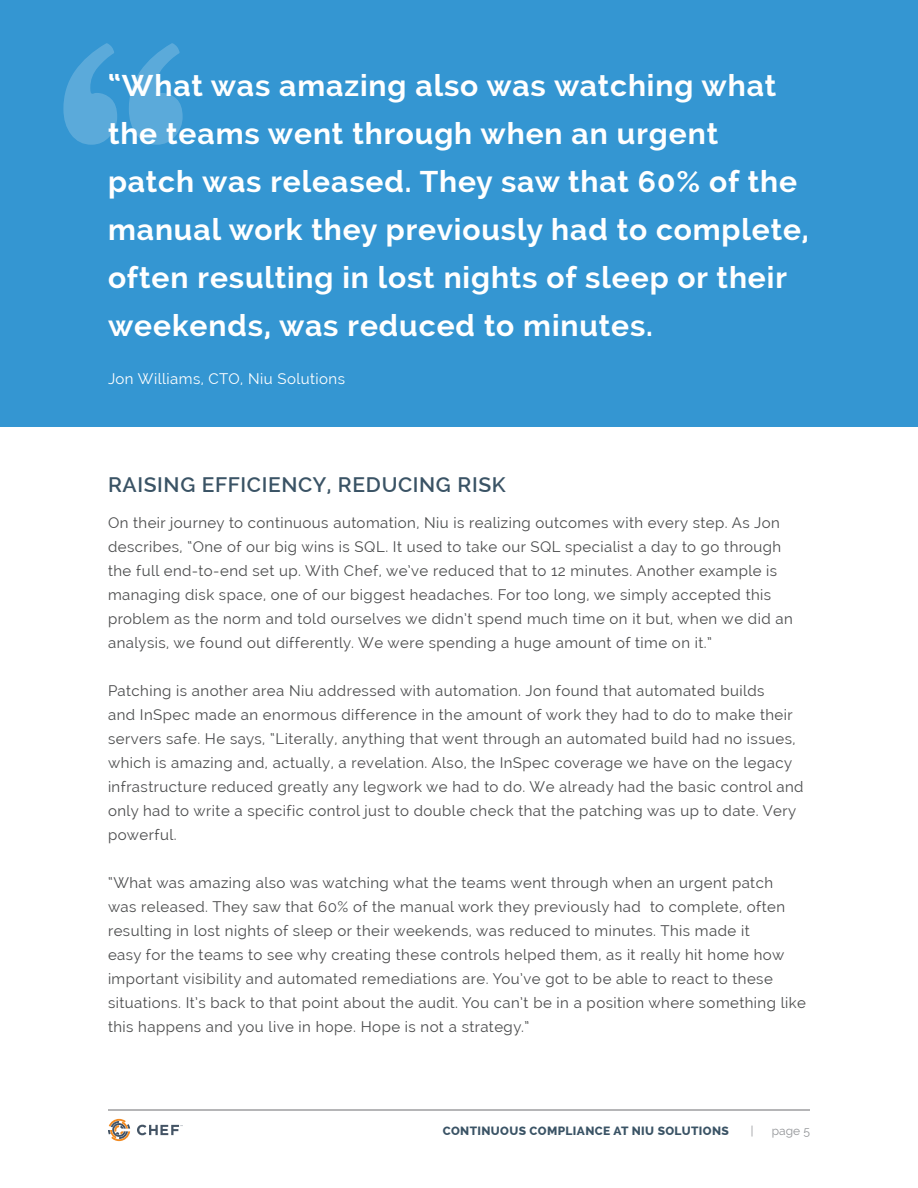
<style>
.page{position:relative;width:918px;height:1188px;background:#fff}
.page>*{position:absolute;margin:0;border:0;box-sizing:border-box;transform-origin:0 0}
.t1{font:700 30px/48px "Raleway";letter-spacing:.03em;color:#fff}
.t2{font:600 21px "Raleway";letter-spacing:.03em;color:#3a5365}
.t3{font:15px/24px "Raleway";letter-spacing:.03em;color:#4b4c4d}
.t4{font:15px "Raleway";letter-spacing:.03em;color:#fff}
.t5{font:800 12px "Raleway";letter-spacing:.03em;color:#3a5365}
.t6{font:12px "Raleway";color:#939598}
</style>
<div class="page">
<hr style="left:108px;top:1110px;width:702px;height:1px;background:#6c6d70">
<svg style="left:137px;top:1125px;width:46px;height:10px"></svg>
<svg style="left:108px;top:1119px;width:22px;height:22px"></svg>
<div style="left:0;top:0;width:918px;height:427px;background:#3496d2"></div>
<svg style="left:63px;top:43px;width:120px;height:102px"></svg>
<p class="t1" style="left:108px;top:62px;width:703px">“What was amazing also was watching what the teams went through when an urgent patch was released. They saw that 60% of the manual work they previously had to complete, often resulting in lost nights of sleep or their weekends, was reduced to minutes.</p>
<p class="t4" style="left:108px;top:370px;width:239px">Jon Williams, CTO, Niu Solutions</p>
<h2 class="t2" style="left:108px;top:473px;width:399px">RAISING EFFICIENCY, REDUCING RISK</h2>
<p class="t3" style="left:108px;top:511px;width:686px">On their journey to continuous automation, Niu is realizing outcomes with every step. As Jon describes, “One of our big wins is SQL. It used to take our SQL specialist a day to go through the full end-to-end set up. With Chef, we’ve reduced that to 12 minutes. Another example is managing disk space, one of our biggest headaches. For too long, we simply accepted this problem as the norm and told ourselves we didn’t spend much time on it but, when we did an analysis, we found out differently. We were spending a huge amount of time on it.”</p>
<p class="t3" style="left:108px;top:679px;width:697px">Patching is another area Niu addressed with automation. Jon found that automated builds<br>and InSpec made an enormous difference in the amount of work they had to do to make their servers safe. He says, “Literally, anything that went through an automated build had no issues, which is amazing and, actually, a revelation. Also, the InSpec coverage we have on the legacy infrastructure reduced greatly any legwork we had to do. We already had the basic control and only had to write a specific control just to double check that the patching was up to date. Very powerful.</p>
<p class="t3" style="left:108px;top:871px;width:699px">“What was amazing also was watching what the teams went through when an urgent patch<br>was released. They saw that 60% of the manual work they previously had to complete, often resulting in lost nights of sleep or their weekends, was reduced to minutes. This made it<br>easy for the teams to see why creating these controls helped them, as it really hit home how important visibility and automated remediations are. You’ve got to be able to react to these situations. It’s back to that point about the audit. You can’t be in a position where something like this happens and you live in hope. Hope is not a strategy.”</p>
<p class="t5" style="left:443px;top:1124px;width:287px">CONTINUOUS COMPLIANCE AT NIU SOLUTIONS</p>
<p class="t6" style="left:751px;top:1124px;width:4px">|</p>
<p class="t6" style="left:772px;top:1124px;width:40px">page 5</p>
</div>
